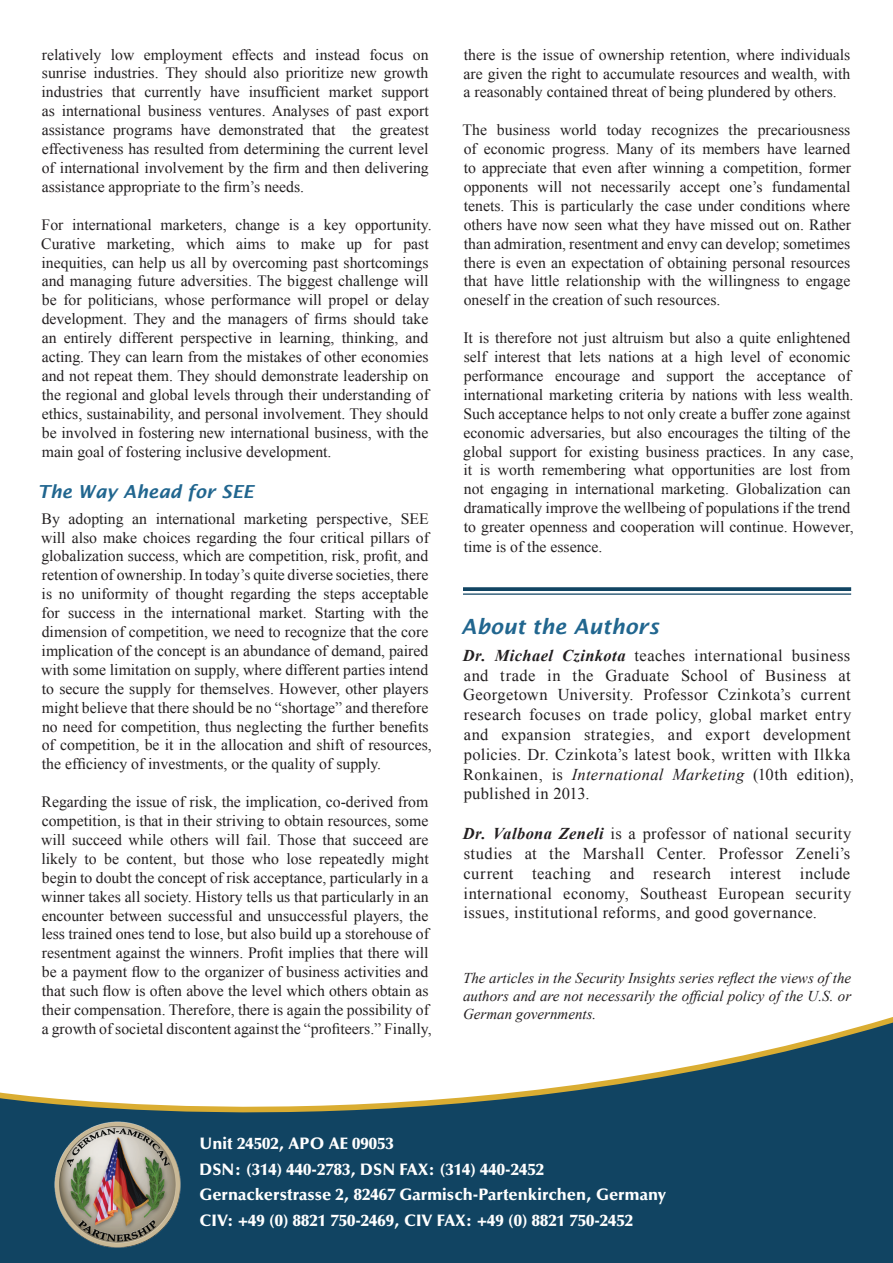
<style>
.page{position:relative;width:893px;height:1263px;background:#fff}
.page>*{position:absolute;margin:0;border:0;box-sizing:border-box;transform-origin:0 0}
.t1{font:italic 600 21px "Lucida Sans";color:#21668f}
.t2{font:italic 600 18px "Lucida Sans";color:#21668f}
.t3{font:16.5px/19.8px "Times New Roman";letter-spacing:.02em;color:#231f20}
.t4{font:900 16.5px/25.5px "Optima";letter-spacing:.005em;color:#fff}
.t5{font:15.75px/18.9px "Times New Roman";color:#231f20}
.t6{font:italic 15px/18px "Times New Roman";color:#231f20;text-align:justify}
.s1{font-weight:700;font-style:italic}
.s2{font-style:italic}
</style>
<div class="page">
<svg style="left:0;top:1022px;width:893px;height:241px;fill:#114462"></svg>
<img style="left:49px;top:1116px;width:137px;height:136px">
<svg style="left:463px;top:587px;width:388px;height:4px;background:#1f4f6b"></svg>
<hr style="left:463px;top:593px;width:388px;height:2px;background:#114462">
<p class="t5" style="left:42px;top:45px;width:389px;text-align:justify">relatively low employment effects and instead focus on sunrise industries. They should also prioritize new growth industries that currently have insufficient market support as international business ventures. Analyses of past export assistance programs have demonstrated that the greatest effectiveness has resulted from determining the current level of international involvement by the firm and then delivering assistance appropriate to the firm’s needs.</p>
<p class="t5" style="left:41px;top:215px;width:392px">For international marketers, change is a key opportunity.<br>Curative marketing, which aims to make up for past inequities, can help us all by overcoming past shortcomings and managing future adversities. The biggest challenge will be for politicians, whose performance will propel or delay development. They and the managers of firms should take an entirely different perspective in learning, thinking, and acting. They can learn from the mistakes of other economies and not repeat them. They should demonstrate leadership on the regional and global levels through their understanding of ethics, sustainability, and personal involvement. They should be involved in fostering new international business, with the main goal of fostering inclusive development.</p>
<p class="t2" style="left:38px;top:481px;width:218px">The Way Ahead for SEE</p>
<p class="t5" style="left:41px;top:509px;width:392px">By adopting an international marketing perspective, SEE will also make choices regarding the four critical pillars of globalization success, which are competition, risk, profit, and retention of ownership. In today’s quite diverse societies, there is no uniformity of thought regarding the steps acceptable for success in the international market. Starting with the dimension of competition, we need to recognize that the core implication of the concept is an abundance of demand, paired with some limitation on supply, where different parties intend to secure the supply for themselves. However, other players might believe that there should be no “shortage” and therefore no need for competition, thus neglecting the further benefits of competition, be it in the allocation and shift of resources, the efficiency of investments, or the quality of supply.</p>
<p class="t5" style="left:41px;top:792px;width:392px">Regarding the issue of risk, the implication, co-derived from competition, is that in their striving to obtain resources, some will succeed while others will fail. Those that succeed are likely to be content, but those who lose repeatedly might begin to doubt the concept of risk acceptance, particularly in a winner takes all society. History tells us that particularly in an encounter between successful and unsuccessful players, the less trained ones tend to lose, but also build up a storehouse of resentment against the winners. Profit implies that there will be a payment flow to the organizer of business activities and that such flow is often above the level which others obtain as their compensation. Therefore, there is again the possibility of a growth of societal discontent against the “profiteers.” Finally,</p>
<p class="t5" style="left:464px;top:45px;width:388px;text-align:justify">there is the issue of ownership retention, where individuals are given the right to accumulate resources and wealth, with a reasonably contained threat of being plundered by others.</p>
<p class="t5" style="left:463px;top:120px;width:390px;text-align:justify">The business world today recognizes the precariousness of economic progress. Many of its members have learned to appreciate that even after winning a competition, former opponents will not necessarily accept one’s fundamental tenets. This is particularly the case under conditions where others have now seen what they have missed out on. Rather than admiration, resentment and envy can develop; sometimes there is even an expectation of obtaining personal resources that have little relationship with the willingness to engage oneself in the creation of such resources.</p>
<p class="t5" style="left:463px;top:328px;width:392px">It is therefore not just altruism but also a quite enlightened self interest that lets nations at a high level of economic performance encourage and support the acceptance of international marketing criteria by nations with less wealth.<br>Such acceptance helps to not only create a buffer zone against economic adversaries, but also encourages the tilting of the global support for existing business practices. In any case, it is worth remembering what opportunities are lost from not engaging in international marketing. Globalization can dramatically improve the wellbeing of populations if the trend to greater openness and cooperation will continue. However, time is of the essence.</p>
<h1 class="t1" style="left:461px;top:615px;width:199px">About the Authors</h1>
<p class="t3" style="left:463px;top:645px;width:392px"><span class="s1">Dr. Michael Czinkota</span> teaches international business and trade in the Graduate School of Business at Georgetown University. Professor Czinkota’s current research focuses on trade policy, global market entry and expansion strategies, and export development policies. Dr. Czinkota’s latest book, written with Ilkka Ronkainen, is <span class="s2">International Marketing</span> (10th edition), published in 2013.</p>
<p class="t3" style="left:463px;top:823px;width:390px;text-align:justify"><span class="s1">Dr. Valbona Zeneli</span> is a professor of national security studies at the Marshall Center. Professor Zeneli’s current teaching and research interest include international economy, Southeast European security issues, institutional reforms, and good governance.</p>
<p class="t6" style="left:463px;top:969px;width:390px">The articles in the Security Insights series reflect the views of the authors and are not necessarily the official policy of the U.S. or German governments.</p>
<p class="t4" style="left:199px;top:1131px;width:468px">Unit 24502, APO AE 09053<br>DSN: (314) 440-2783, DSN FAX: (314) 440-2452<br>Gernackerstrasse 2, 82467 Garmisch-Partenkirchen, Germany CIV: +49 (0) 8821 750-2469, CIV FAX: +49 (0) 8821 750-2452</p>
</div>
